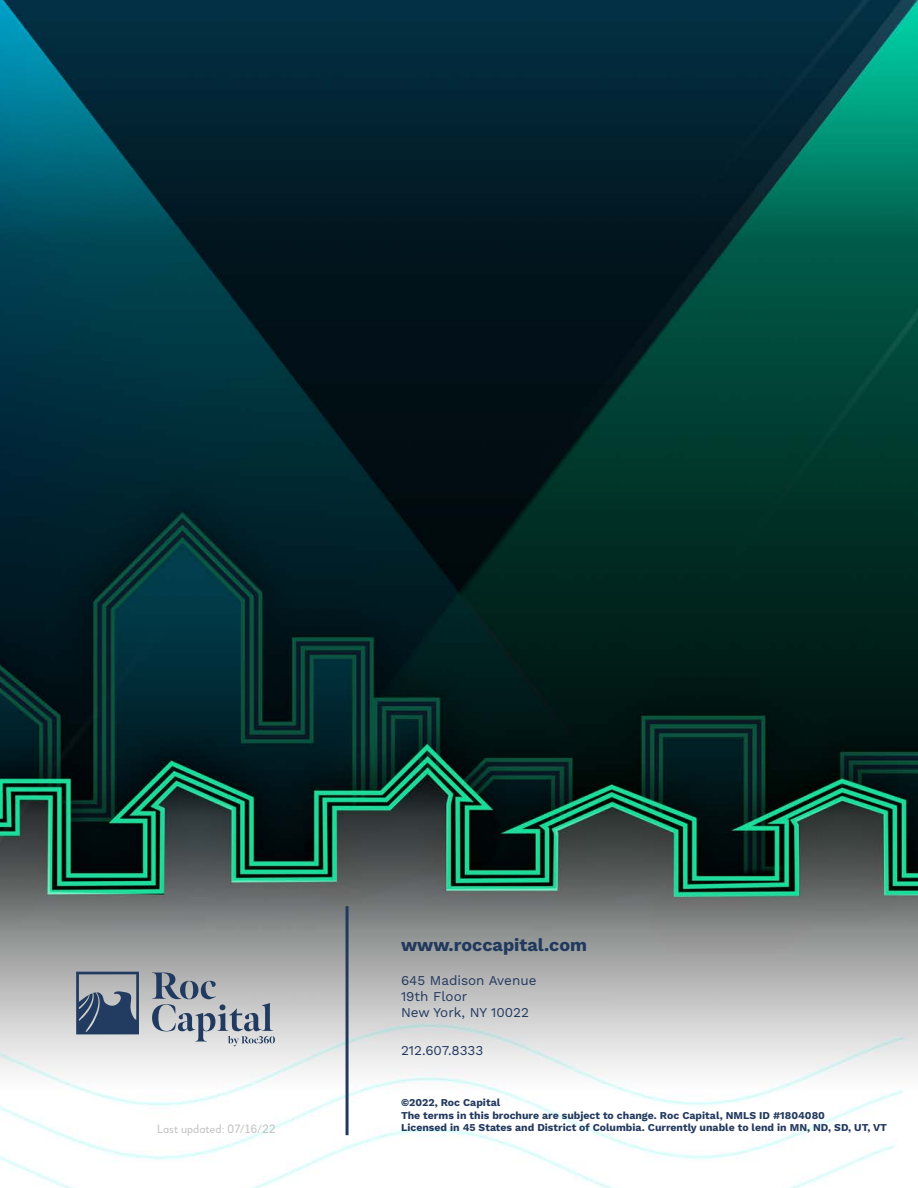
<style>
.page{position:relative;width:918px;height:1188px;background:#fff}
.page>*{position:absolute;margin:0;border:0;box-sizing:border-box;transform-origin:0 0}
.t1{font:700 18px "Work Sans";color:#22395e}
.t2{font:13.5px "Work Sans";color:#22395e}
.Table_body{font:12px "Woodford Bourne PRO";letter-spacing:-.005em;color:#c2c2c2}
.t3{font:700 10.5px "Work Sans";color:#22395e}
</style>
<div class="page">
<img style="left:0;top:0;width:918px;height:1188px">
<svg style="left:76px;top:972px;width:63px;height:62px;background:#606f85"></svg>
<svg style="left:152px;top:973px;width:123px;height:73px;background:#a8adb4"></svg>
<hr style="left:346px;top:906px;width:3px;height:229px;background:#22395e">
<p class="Table_body" style="left:157px;top:1122px;width:120px">Last updated: 07/16/22</p>
<p class="t1" style="left:401px;top:931px;width:188px">www.roccapital.com</p>
<p class="t2" style="left:401px;top:970px;width:137px">645 Madison Avenue</p>
<p class="t2" style="left:401px;top:986px;width:68px">19th Floor</p>
<p class="t2" style="left:401px;top:1002px;width:129px">New York, NY 10022</p>
<p class="t2" style="left:401px;top:1040px;width:84px">212.607.8333</p>
<p class="t3" style="left:401px;top:1094px;width:101px">©2022, Roc Capital</p>
<p class="t3" style="left:401px;top:1107px;width:425px">The terms in this brochure are subject to change. Roc Capital, NMLS ID #1804080</p>
<p class="t3" style="left:401px;top:1120px;width:488px">Licensed in 45 States and District of Columbia. Currently unable to lend in MN, ND, SD, UT, VT</p>
</div>
